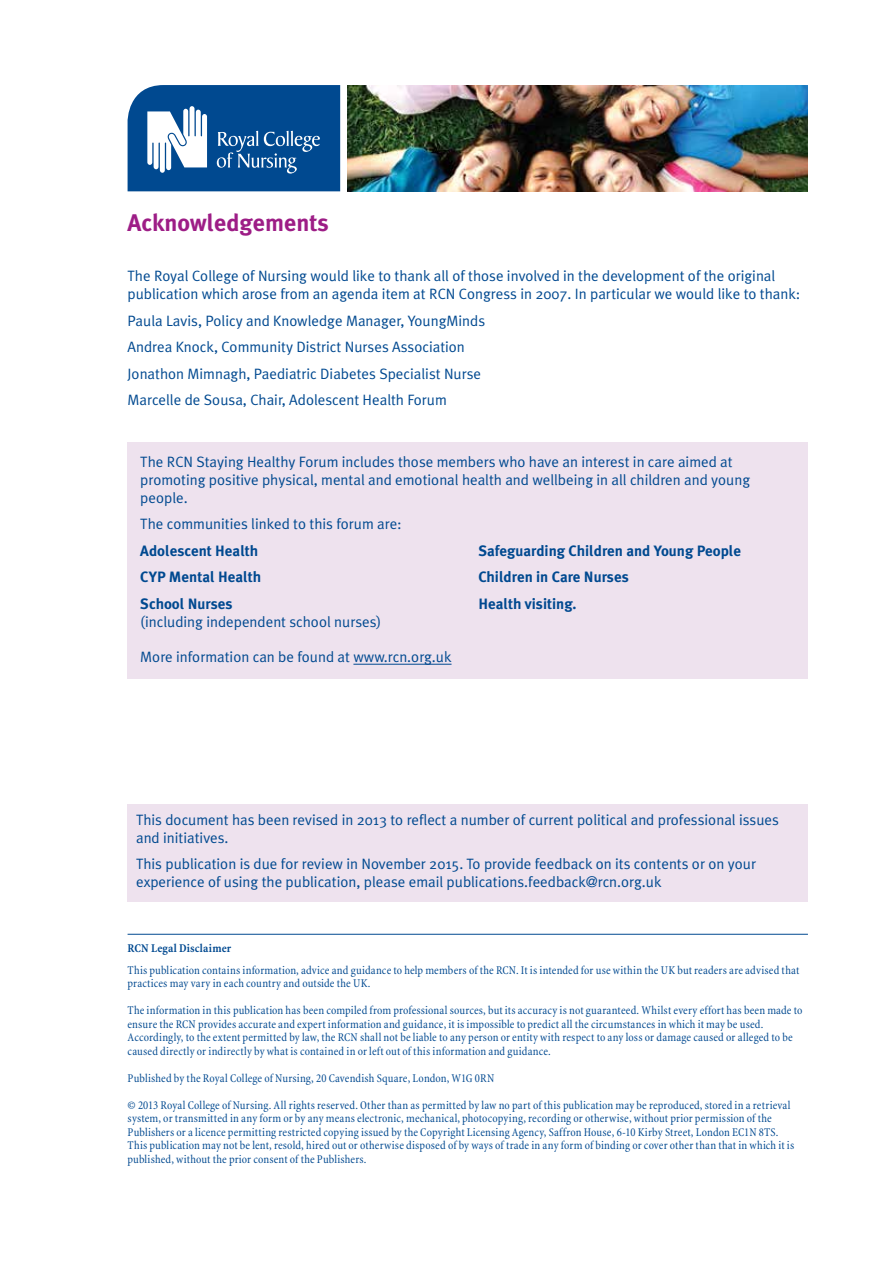
<style>
.page{position:relative;width:893px;height:1263px;background:#fff}
.page>*{position:absolute;margin:0;border:0;box-sizing:border-box;transform-origin:0 0}
.t1{font:700 24px "Meta Plus";color:#9d1d86}
.t2{font:15px/18px "Meta Plus Normal";color:#004990}
.t3{font:700 15px/26.5px "Meta Plus";color:#004990}
.t4{font:condensed 12px/13.5px "Minion";letter-spacing:.015em;color:#004990}
.t5{font:700 condensed 12px "Minion";letter-spacing:.02em;color:#004990}
</style>
<div class="page">
<div style="left:128px;top:442px;width:680px;height:237px;background:#eee2ee"></div>
<svg style="left:128px;top:85px;width:212px;height:106px;background:#2c68a3"></svg>
<img style="left:347px;top:85px;width:461px;height:106px">
<hr style="left:128px;top:934px;width:680px;height:1px;background:#004990">
<hr style="left:353px;top:664px;width:99px;height:1px;background:#004990">
<div style="left:128px;top:804px;width:680px;height:97px;background:#eee2ee"></div>
<h1 class="t1" style="left:128px;top:209px;width:203px">Acknowledgements</h1>
<p class="t2" style="left:128px;top:267px;width:674px">The Royal College of Nursing would like to thank all of those involved in the development of the original publication which arose from an agenda item at RCN Congress in 2007. In particular we would like to thank:</p>
<p class="t2" style="left:128px;top:307px;width:359px;line-height:26.5px">Paula Lavis, Policy and Knowledge Manager, YoungMinds Andrea Knock, Community District Nurses Association Jonathon Mimnagh, Paediatric Diabetes Specialist Nurse Marcelle de Sousa, Chair, Adolescent Health Forum</p>
<p class="t2" style="left:140px;top:452px;width:611px">The RCN Staying Healthy Forum includes those members who have an interest in care aimed at promoting positive physical, mental and emotional health and wellbeing in all children and young people.</p>
<p class="t2" style="left:140px;top:515px;width:263px">The communities linked to this forum are:</p>
<p class="t3" style="left:140px;top:537px;width:122px">Adolescent Health<br>CYP Mental Health<br>School Nurses</p>
<p class="t2" style="left:140px;top:613px;width:243px">(including independent school nurses)</p>
<p class="t3" style="left:478px;top:537px;width:264px">Safeguarding Children and Young People<br>Children in Care Nurses<br>Health visiting.</p>
<p class="t2" style="left:140px;top:648px;width:313px">More information can be found at www.rcn.org.uk</p>
<p class="t2" style="left:136px;top:810px;width:644px">This document has been revised in 2013 to reflect a number of current political and professional issues and initiatives.</p>
<p class="t2" style="left:136px;top:855px;width:621px">This publication is due for review in November 2015. To provide feedback on its contents or on your experience of using the publication, please email publications.feedback@rcn.org.uk</p>
<p class="t5" style="left:128px;top:941px;width:105px">RCN Legal Disclaimer</p>
<p class="t4" style="left:128px;top:963px;width:673px">This publication contains information, advice and guidance to help members of the RCN. It is intended for use within the UK but readers are advised that practices may vary in each country and outside the UK.</p>
<p class="t4" style="left:128px;top:1004px;width:676px">The information in this publication has been compiled from professional sources, but its accuracy is not guaranteed. Whilst every effort has been made to ensure the RCN provides accurate and expert information and guidance, it is impossible to predict all the circumstances in which it may be used.<br>Accordingly, to the extent permitted by law, the RCN shall not be liable to any person or entity with respect to any loss or damage caused or alleged to be caused directly or indirectly by what is contained in or left out of this information and guidance.</p>
<p class="t4" style="left:128px;top:1071px;width:368px">Published by the Royal College of Nursing, 20 Cavendish Square, London, W1G 0RN</p>
<p class="t4" style="left:128px;top:1098px;width:668px">© 2013 Royal College of Nursing. All rights reserved. Other than as permitted by law no part of this publication may be reproduced, stored in a retrieval system, or transmitted in any form or by any means electronic, mechanical, photocopying, recording or otherwise, without prior permission of the Publishers or a licence permitting restricted copying issued by the Copyright Licensing Agency, Saffron House, 6-10 Kirby Street, London EC1N 8TS.<br>This publication may not be lent, resold, hired out or otherwise disposed of by ways of trade in any form of binding or cover other than that in which it is published, without the prior consent of the Publishers.</p>
</div>
